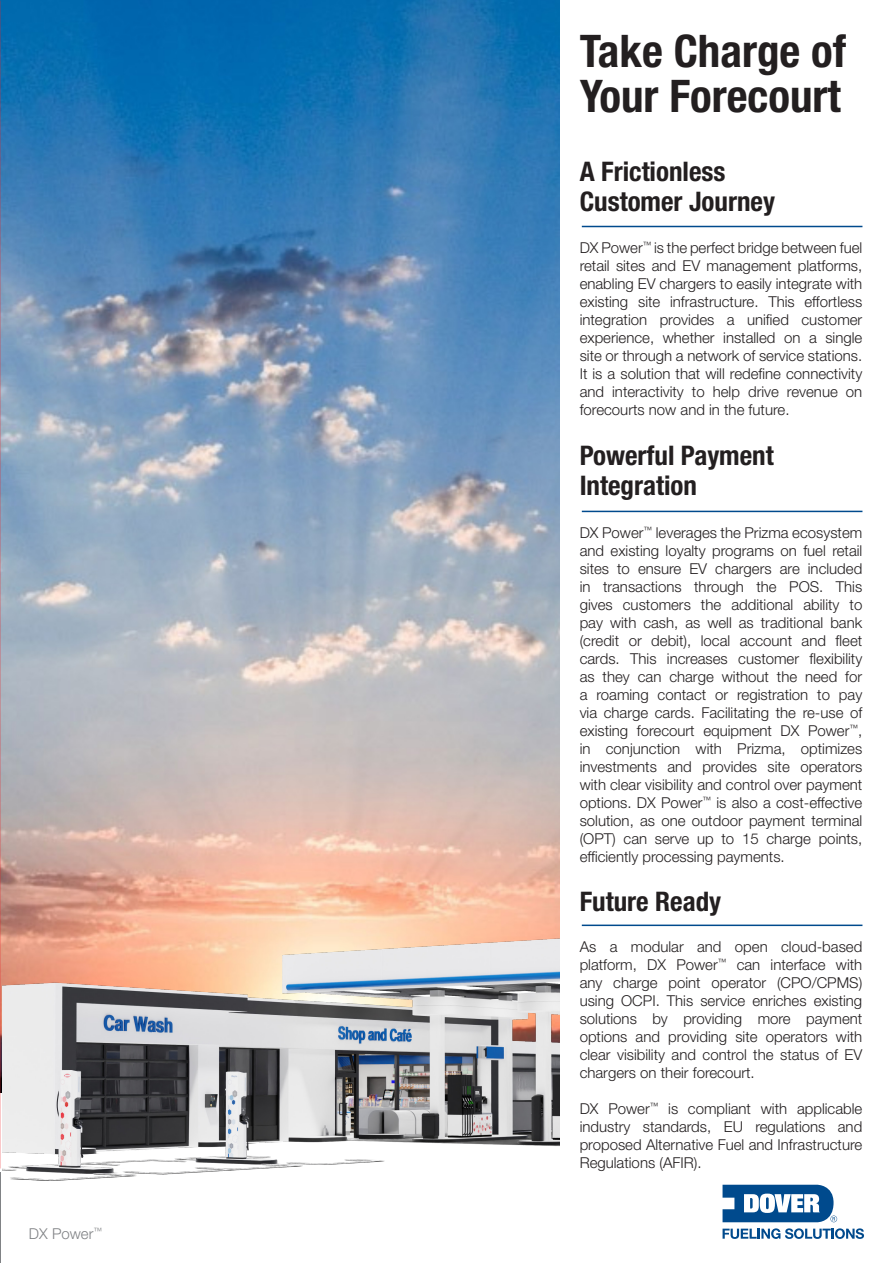
<style>
.page{position:relative;width:893px;height:1263px;background:#fff}
.page>*{position:absolute;margin:0;border:0;box-sizing:border-box;transform-origin:0 0}
.t1{font:700 condensed 45px/45px "Helvetica Neue LT Std";color:#231f20}
.t2{font:700 condensed 27px/30px "Helvetica Neue LT Std";color:#231f20}
.t3{font:300 15px/18px "Helvetica Neue LT Std";color:#231f20;text-align:justify}
.t4{font:300 15px "Helvetica Neue LT Std";color:#808285}
</style>
<div class="page">
<img style="left:1px;top:0;width:558px;height:1093px">
<hr style="left:0;top:1172px;width:1px;height:91px;background:#808285">
<svg style="left:0;top:0;width:1px;height:1168px"></svg>
<svg style="left:722px;top:1185px;width:115px;height:37px"></svg>
<svg style="left:722px;top:1228px;width:142px;height:11px"></svg>
<hr style="left:582px;top:226px;width:280px;height:1px;background:#004a8d">
<hr style="left:582px;top:511px;width:280px;height:1px;background:#004a8d">
<hr style="left:582px;top:924px;width:280px;height:2px;background:#004a8d">
<img style="left:2px;top:738px;width:557px;height:443px">
<p class="t4" style="left:29px;top:1224px;width:75px">DX Power<sup>™</sup></p>
<p class="t1" style="left:580px;top:28px;width:268px">Take Charge of<br>Your Forecourt</p>
<p class="t2" style="left:580px;top:156px;width:147px">A Frictionless</p>
<p class="t2" style="left:580px;top:186px;width:197px">Customer Journey</p>
<p class="t3" style="left:580px;top:239px;width:284px">DX Power<sup>™</sup> is the perfect bridge between fuel retail sites and EV management platforms, enabling EV chargers to easily integrate with existing site infrastructure. This effortless integration provides a unified customer experience, whether installed on a single site or through a network of service stations.<br>It is a solution that will redefine connectivity and interactivity to help drive revenue on forecourts now and in the future.</p>
<p class="t2" style="left:580px;top:440px;width:196px">Powerful Payment<br>Integration</p>
<p class="t3" style="left:580px;top:524px;width:284px">DX Power<sup>™</sup> leverages the Prizma ecosystem and existing loyalty programs on fuel retail sites to ensure EV chargers are included in transactions through the POS. This gives customers the additional ability to pay with cash, as well as traditional bank (credit or debit), local account and fleet cards. This increases customer flexibility as they can charge without the need for a roaming contact or registration to pay via charge cards. Facilitating the re-use of existing forecourt equipment DX Power<sup>™</sup>, in conjunction with Prizma, optimizes investments and provides site operators with clear visibility and control over payment options. DX Power<sup>™</sup> is also a cost-effective solution, as one outdoor payment terminal (OPT) can serve up to 15 charge points, efficiently processing payments.</p>
<p class="t2" style="left:580px;top:886px;width:143px">Future Ready</p>
<p class="t3" style="left:580px;top:937px;width:284px">As a modular and open cloud-based platform, DX Power<sup>™</sup> can interface with any charge point operator (CPO/CPMS) using OCPI. This service enriches existing solutions by providing more payment options and providing site operators with clear visibility and control the status of EV chargers on their forecourt.</p>
<p class="t3" style="left:580px;top:1099px;width:284px">DX Power<sup>™</sup> is compliant with applicable industry standards, EU regulations and proposed Alternative Fuel and Infrastructure Regulations (AFIR).</p>
</div>
